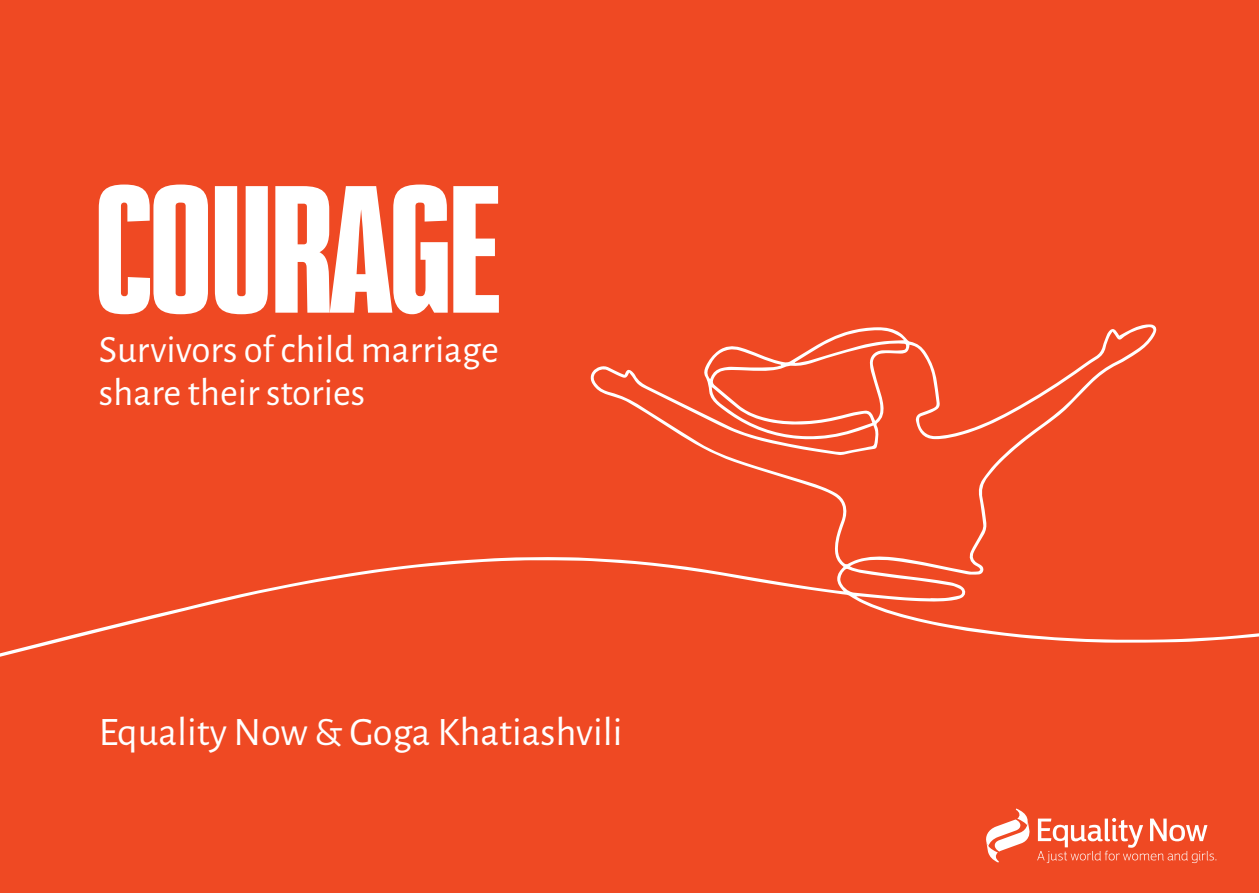
<style>
.page{position:relative;width:1259px;height:893px;background:#ef4923}
.page>*{position:absolute;margin:0;border:0;box-sizing:border-box;transform-origin:0 0}
.t1{font:800 157.05px "Bw Stretch";letter-spacing:-.03em;color:#fff}
.t2{font:40.5px "Alegreya Sans";color:#fff}
.t3{font:38.85px/43.2px "Alegreya Sans";color:#fff}
</style>
<div class="page">
<svg style="left:986px;top:808px;width:44px;height:55px"></svg>
<svg style="left:1037px;top:818px;width:179px;height:45px"></svg>
<svg style="left:0;top:324px;width:1259px;height:333px"></svg>
<p class="t1" style="left:93px;top:144px;width:409px">COURAGE</p>
<p class="t3" style="left:99px;top:326px;width:401px">Survivors of child marriage share their stories</p>
<p class="t2" style="left:99px;top:705px;width:525px">Equality Now &amp; Goga Khatiashvili</p>
</div>
